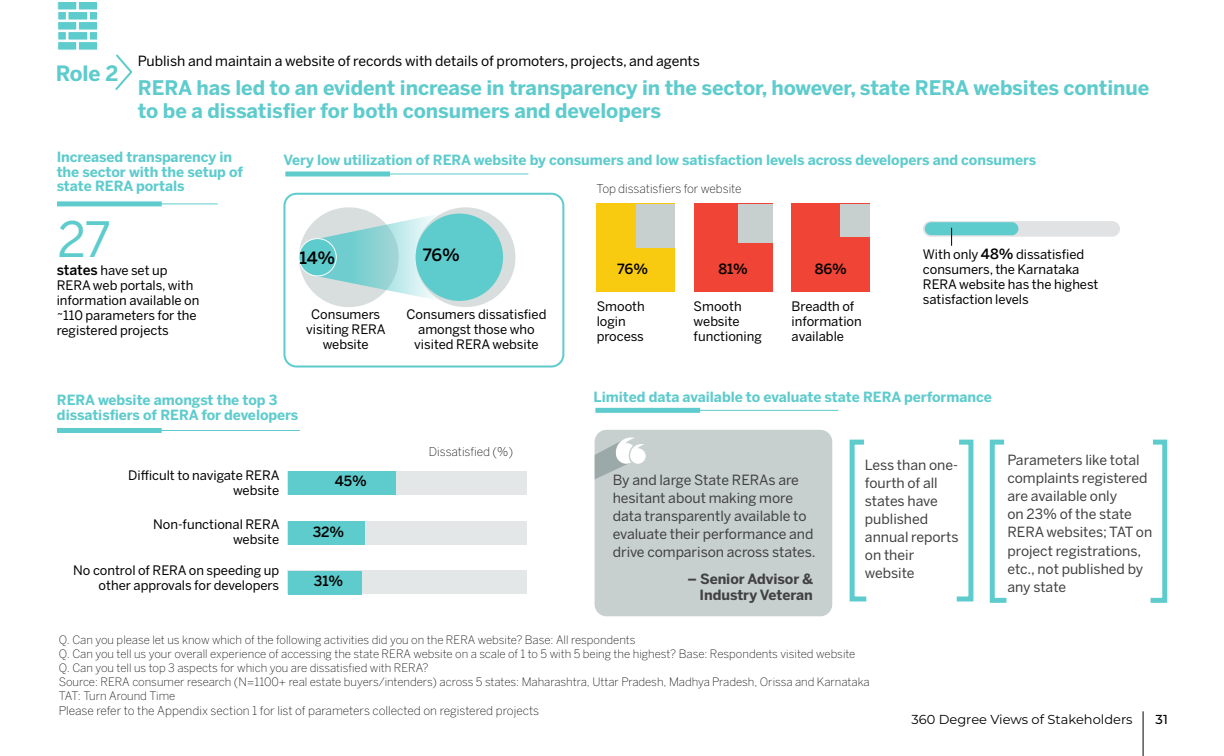
<style>
.page{position:relative;width:1224px;height:756px;background:#fff}
.page>*{position:absolute;margin:0;border:0;box-sizing:border-box;transform-origin:0 0}
.t1{font:48.4px "Benton Sans";color:#5ecbcd}
.t2{font:700 21px "Benton Sans";color:#5ecbcd}
.t3{font:700 20px/23px "Benton Sans";letter-spacing:-.005em;color:#5ecbcd}
.t4{font:500 16.9px "Benton Sans";color:#000}
.t5{font:14px/18px "Benton Sans";color:#414042}
.t6{font:700 14px/15px "Benton Sans";letter-spacing:-.005em;color:#5ecbcd}
.t7{font:14px "Benton Sans";color:#000}
.t8{font:700 14px/16px "Benton Sans";letter-spacing:-.005em;color:#414042;text-align:right}
.t9{font:500 14px "Benton Sans";color:#000}
.t10{font:13px/15px "Benton Sans";color:#000}
.t11{font:13px "Montserrat";color:#000}
.t12{font:500 13px "Montserrat";color:#000}
.t13{font:200 12px "Benton Sans";color:#000}
.t14{font:200 11.5px/14.1px "Benton Sans";color:#000}
.s1{font-weight:500;font-size:14px}
</style>
<div class="page">
<div style="left:283px;top:193px;width:281px;height:175px;border:2px solid #5ecbcd;border-radius:12px"></div>
<div style="left:595px;top:430px;width:237px;height:186px;background:#c7d0cf;border-radius:12px"></div>
<svg style="left:595px;top:438px;width:51px;height:41px"></svg>
<div style="left:58px;top:2px;width:19px;height:8px;background:#5ecbcd"></div>
<div style="left:57px;top:1px;width:20px;height:9px;border:1px solid #fff"></div>
<div style="left:78px;top:2px;width:19px;height:8px;background:#5ecbcd"></div>
<div style="left:78px;top:1px;width:20px;height:9px;border:1px solid #fff"></div>
<div style="left:57px;top:11px;width:10px;height:10px;background:#5ecbcd;border:1px solid #fff"></div>
<div style="left:57px;top:31px;width:10px;height:10px;background:#5ecbcd;border:1px solid #fff"></div>
<div style="left:57px;top:21px;width:20px;height:10px;background:#5ecbcd;border:1px solid #fff"></div>
<div style="left:57px;top:41px;width:20px;height:10px;background:#5ecbcd;border:1px solid #fff"></div>
<div style="left:78px;top:21px;width:20px;height:10px;background:#5ecbcd;border:1px solid #fff"></div>
<div style="left:78px;top:41px;width:20px;height:10px;background:#5ecbcd;border:1px solid #fff"></div>
<div style="left:89px;top:11px;width:9px;height:10px;background:#5ecbcd;border:1px solid #fff"></div>
<div style="left:89px;top:31px;width:9px;height:10px;background:#5ecbcd;border:1px solid #fff"></div>
<div style="left:67px;top:11px;width:21px;height:10px;background:#5ecbcd;border:1px solid #fff"></div>
<div style="left:67px;top:31px;width:21px;height:10px;background:#5ecbcd;border:1px solid #fff"></div>
<div style="left:57px;top:201px;width:105px;height:5px;background:#5ecbcd"></div>
<hr style="left:57px;top:203px;width:161px;height:1px;background:#5ecbcd">
<svg style="left:989px;top:439px;width:18px;height:164px"></svg>
<svg style="left:1150px;top:439px;width:18px;height:164px"></svg>
<svg style="left:849px;top:439px;width:18px;height:163px"></svg>
<svg style="left:956px;top:439px;width:18px;height:163px"></svg>
<div style="left:285px;top:171px;width:105px;height:5px;background:#5ecbcd"></div>
<hr style="left:285px;top:173px;width:243px;height:1px;background:#5ecbcd">
<div style="left:597px;top:204px;width:78px;height:88px;background:#f9cb10"></div>
<div style="left:636px;top:204px;width:39px;height:43px;background:#c7d0cf"></div>
<div style="left:694px;top:204px;width:78px;height:88px;background:#ef4436"></div>
<div style="left:738px;top:204px;width:34px;height:38px;background:#c7d0cf"></div>
<div style="left:792px;top:204px;width:78px;height:88px;background:#ef4436"></div>
<div style="left:841px;top:204px;width:29px;height:33px;background:#c7d0cf"></div>
<div style="left:595px;top:408px;width:105px;height:5px;background:#5ecbcd"></div>
<hr style="left:595px;top:410px;width:243px;height:1px;background:#5ecbcd">
<div style="left:57px;top:428px;width:105px;height:5px;background:#5ecbcd"></div>
<hr style="left:57px;top:430px;width:243px;height:1px;background:#5ecbcd">
<div style="left:288px;top:522px;width:239px;height:23px;background:#e3e7e7"></div>
<div style="left:288px;top:571px;width:239px;height:23px;background:#e3e7e7"></div>
<div style="left:288px;top:471px;width:239px;height:24px;background:#e3e7e7"></div>
<div style="left:288px;top:472px;width:107px;height:23px;background:#5ecbcd"></div>
<div style="left:288px;top:522px;width:76px;height:23px;background:#5ecbcd"></div>
<div style="left:288px;top:571px;width:74px;height:23px;background:#5ecbcd"></div>
<div style="left:923px;top:221px;width:197px;height:16px;background:#e1e2e3;border-radius:8px"></div>
<div style="left:925px;top:222px;width:93px;height:13px;background:#5ecbcd;border-radius:7px"></div>
<svg style="left:951px;top:228px;width:1px;height:18px"></svg>
<hr style="left:1143px;top:711px;width:1px;height:45px;background:#000">
<div style="left:416px;top:207px;width:99px;height:100px;background:#d7dedd;border-radius:50px"></div>
<svg style="left:299px;top:207px;width:100px;height:100px"></svg>
<div style="left:416px;top:214px;width:87px;height:87px;background:#5ecbcd;border-radius:44px"></div>
<svg style="left:315px;top:207px;width:154px;height:99px"></svg>
<div style="left:299px;top:238px;width:37px;height:38px;background:#5ecbcd;border:1px solid #fff;border-radius:50%"></div>
<svg style="left:115px;top:54px;width:18px;height:36px"></svg>
<h2 class="t2" style="left:56px;top:61px;width:64px">Role 2</h2>
<p class="t7" style="left:138px;top:53px;width:564px">Publish and maintain a website of records with details of promoters, projects, and agents</p>
<h3 class="t3" style="left:138px;top:76px;width:1013px">RERA has led to an evident increase in transparency in the sector, however, state RERA websites continue to be a dissatisfier for both consumers and developers</h3>
<p class="t6" style="left:57px;top:149px;width:188px">Increased transparency in the sector with the setup of state RERA portals</p>
<h1 class="t1" style="left:58px;top:212px;width:55px">27</h1>
<p class="t10" style="left:57px;top:263px;width:144px"><span class="s1">states</span> have set up<br>RERA web portals, with information available on ~110 parameters for the registered projects</p>
<p class="t6" style="left:283px;top:153px;width:754px">Very low utilization of RERA website by consumers and low satisfaction levels across developers and consumers</p>
<p class="t4" style="left:300px;top:248px;width:37px">14%</p>
<p class="t4" style="left:423px;top:245px;width:39px">76%</p>
<p class="t10" style="left:306px;top:307px;width:81px;text-align:center">Consumers visiting RERA website</p>
<p class="t10" style="left:407px;top:307px;width:141px;text-align:center">Consumers dissatisfied amongst those who visited RERA website</p>
<p class="t13" style="left:597px;top:182px;width:147px">Top dissatisfiers for website</p>
<p class="t9" style="left:617px;top:260px;width:32px">76%</p>
<p class="t9" style="left:719px;top:260px;width:31px">81%</p>
<p class="t9" style="left:815px;top:260px;width:34px">86%</p>
<p class="t10" style="left:597px;top:299px;width:50px">Smooth login process</p>
<p class="t10" style="left:694px;top:299px;width:70px">Smooth website functioning</p>
<p class="t10" style="left:792px;top:299px;width:72px">Breadth of information available</p>
<p class="t10" style="left:923px;top:247px;width:177px">With only <span class="s1">48%</span> dissatisfied consumers, the Karnataka<br>RERA website has the highest satisfaction levels</p>
<p class="t6" style="left:57px;top:393px;width:222px">RERA website amongst the top 3</p>
<p class="t6" style="left:594px;top:390px;width:400px">Limited data available to evaluate state RERA performance</p>
<p class="t6" style="left:57px;top:408px;width:243px">dissatisfiers of RERA for developers</p>
<p class="t10" style="left:128px;top:468px;width:153px;text-align:right">Difficult to navigate RERA website</p>
<p class="t10" style="left:153px;top:517px;width:128px;text-align:right">Non-functional RERA website</p>
<p class="t10" style="left:73px;top:563px;width:208px;text-align:right">No control of RERA on speeding up other approvals for developers</p>
<p class="t9" style="left:335px;top:473px;width:34px">45%</p>
<p class="t9" style="left:313px;top:523px;width:33px">32%</p>
<p class="t9" style="left:314px;top:573px;width:31px">31%</p>
<p class="t13" style="left:429px;top:444px;width:86px">Dissatisfied (%)</p>
<p class="t5" style="left:613px;top:472px;width:204px">By and large State RERAs are hesitant about making more data transparently available to evaluate their performance and drive comparison across states.</p>
<p class="t8" style="left:688px;top:571px;width:127px">– Senior Advisor &amp;<br>Industry Veteran</p>
<p class="t5" style="left:865px;top:456px;width:95px">Less than one&shy;fourth of all states have published annual reports on their website</p>
<p class="t5" style="left:1007px;top:452px;width:146px">Parameters like total complaints registered are available only<br>on 23% of the state<br>RERA websites; TAT on project registrations, etc., not published by any state</p>
<p class="t14" style="left:59px;top:633px;width:812px">Q. Can you please let us know which of the following activities did you on the RERA website? Base: All respondents<br>Q. Can you tell us your overall experience of accessing the state RERA website on a scale of 1 to 5 with 5 being the highest? Base: Respondents visited website<br>Q. Can you tell us top 3 aspects for which you are dissatisfied with RERA?<br>Source: RERA consumer research (N=1100+ real estate buyers/intenders) across 5 states: Maharashtra, Uttar Pradesh, Madhya Pradesh, Orissa and Karnataka TAT: Turn Around Time</p>
<p class="t13" style="left:59px;top:704px;width:482px">Please refer to the Appendix section 1 for list of parameters collected on registered projects</p>
<p class="t11" style="left:912px;top:710px;width:223px">360 Degree Views of Stakeholders</p>
<p class="t12" style="left:1156px;top:710px;width:14px">31</p>
</div>
